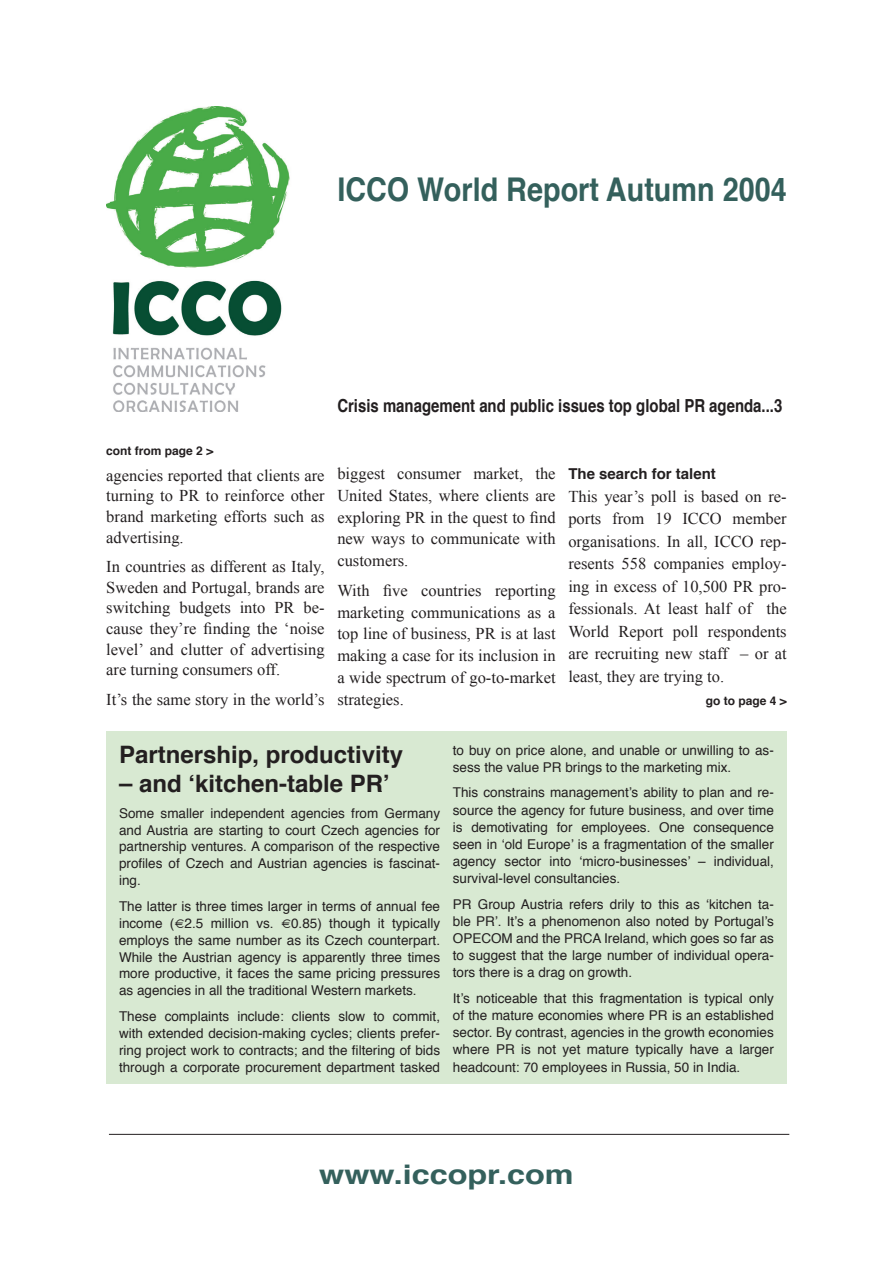
<style>
.page{position:relative;width:893px;height:1263px;background:#fff}
.page>*{position:absolute;margin:0;border:0;box-sizing:border-box;transform-origin:0 0}
.t1{font:700 32.7px "Helvetica";color:#34605c;scale:.88 1}
.t2{font:700 27px "Helvetica";color:#34605c;scale:1.2 1}
.t3{font:700 24px "Helvetica";color:#231f20}
.t4{font:700 18px "Helvetica";color:#231f20;scale:.83 1}
.t5{font:16.5px/21.6px "Times New Roman";color:#231f20;text-align:justify}
.t6{font:700 15px "Helvetica";color:#231f20}
.t7{font:13.5px/17.1px "Helvetica";color:#231f20;text-align:justify}
.t8{font:700 12px "Helvetica";color:#231f20}
</style>
<div class="page">
<img style="left:106px;top:106px;width:184px;height:306px">
<hr style="left:109px;top:1134px;width:680px;height:1px;background:#231f20">
<div style="left:106px;top:731px;width:681px;height:353px;background:#d8e9d2"></div>
<h1 class="t1" style="left:337px;top:167px;width:512px">ICCO World Report Autumn 2004</h1>
<p class="t8" style="left:106px;top:442px;width:109px">cont from page 2 &gt;</p>
<p class="t5" style="left:106px;top:464px;width:220px;line-height:20.7px">agencies reported that clients are turning to PR to reinforce other brand marketing efforts such as advertising.</p>
<p class="t5" style="left:106px;top:556px;width:220px;line-height:20.7px">In countries as different as Italy, Sweden and Portugal, brands are switching budgets into PR be&shy;cause they’re finding the ‘noise level’ and clutter of advertising are turning consumers off.</p>
<p class="t5" style="left:106px;top:688px;width:220px">It’s the same story in the world’s</p>
<h3 class="t4" style="left:337px;top:393px;width:538px">Crisis management and public issues top global PR agenda...3</h3>
<p class="t5" style="left:337px;top:463px;width:220px">biggest consumer market, the United States, where clients are exploring PR in the quest to find new ways to communicate with customers.</p>
<p class="t5" style="left:337px;top:579px;width:220px">With five countries reporting marketing communications as a top line of business, PR is at last making a case for its inclusion in a wide spectrum of go-to-market strategies.</p>
<p class="t6" style="left:568px;top:464px;width:149px">The search for talent</p>
<p class="t5" style="left:568px;top:485px;width:220px;line-height:22.5px">This year’s poll is based on re&shy;ports from 19 ICCO member organisations. In all, ICCO rep&shy;resents 558 companies employ&shy;ing in excess of 10,500 PR pro&shy;fessionals. At least half of the World Report poll respondents are recruiting new staff – or at least, they are trying to.</p>
<p class="t8" style="left:706px;top:692px;width:83px">go to page 4 &gt;</p>
<h3 class="t3" style="left:119px;top:738px;width:286px">Partnership, productivity</h3>
<h3 class="t3" style="left:119px;top:767px;width:272px">– and ʻkitchen-table PRʼ</h3>
<p class="t7" style="left:119px;top:805px;width:323px">Some smaller independent agencies from Germany and Austria are starting to court Czech agencies for partnership ventures. A comparison of the respective profiles of Czech and Austrian agencies is fascinat&shy;ing.</p>
<p class="t7" style="left:119px;top:898px;width:323px">The latter is three times larger in terms of annual fee income (€2.5 million vs. €0.85) though it typically employs the same number as its Czech counterpart.<br>While the Austrian agency is apparently three times more productive, it faces the same pricing pressures as agencies in all the traditional Western markets.</p>
<p class="t7" style="left:119px;top:1008px;width:323px">These complaints include: clients slow to commit, with extended decision-making cycles; clients prefer&shy;ring project work to contracts; and the filtering of bids through a corporate procurement department tasked</p>
<p class="t7" style="left:453px;top:742px;width:323px">to buy on price alone, and unable or unwilling to as&shy;sess the value PR brings to the marketing mix.</p>
<p class="t7" style="left:453px;top:785px;width:323px">This constrains managementʼs ability to plan and re&shy;source the agency for future business, and over time is demotivating for employees. One consequence seen in ʻold Europeʼ is a fragmentation of the smaller agency sector into ʻmicro-businessesʼ – individual, survival-level consultancies.</p>
<p class="t7" style="left:453px;top:896px;width:323px">PR Group Austria refers drily to this as ʻkitchen ta&shy;ble PRʼ. Itʼs a phenomenon also noted by Portugalʼs OPECOM and the PRCA Ireland, which goes so far as to suggest that the large number of individual opera&shy;tors there is a drag on growth.</p>
<p class="t7" style="left:453px;top:990px;width:323px">Itʼs noticeable that this fragmentation is typical only of the mature economies where PR is an established sector. By contrast, agencies in the growth economies where PR is not yet mature typically have a larger headcount: 70 employees in Russia, 50 in India.</p>
<h2 class="t2" style="left:319px;top:1156px;width:214px">www.iccopr.com</h2>
</div>
